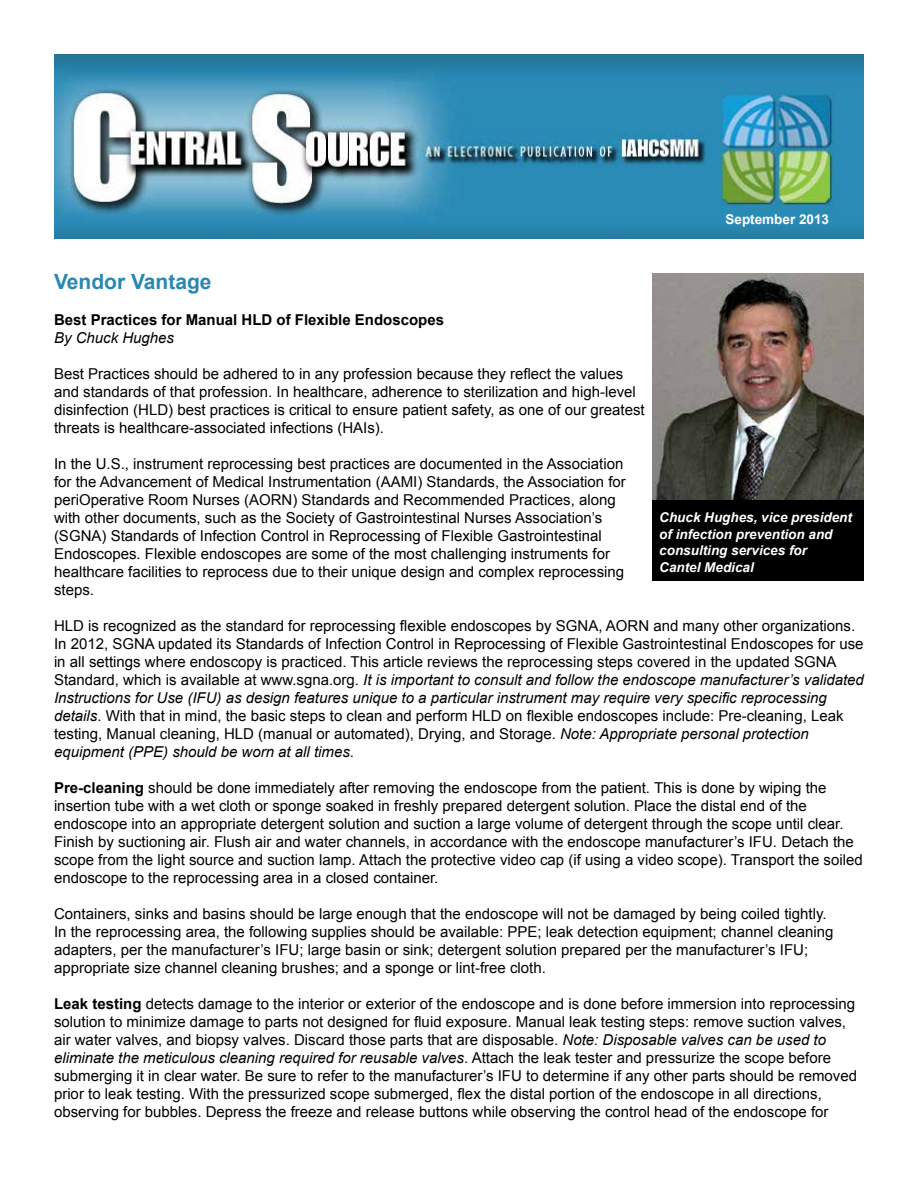
<style>
.page{position:relative;width:918px;height:1188px;background:#fff}
.page>*{position:absolute;margin:0;border:0;box-sizing:border-box;transform-origin:0 0}
.t1{font:700 21px "Arial";color:#2a87b2}
.t2{font:15px/18px "Arial";color:#000}
.t3{font:700 15px "Arial";color:#000}
.t4{font:italic 15px "Arial";color:#000}
.t5{font:italic 700 13.5px/16.5px "Arial";color:#fff}
.t6{font:700 13.5px "Arial";color:#fff}
.s1{font-style:italic}
.s2{font-weight:700}
</style>
<div class="page">
<img style="left:652px;top:274px;width:212px;height:226px">
<div style="left:652px;top:500px;width:212px;height:81px;background:#000"></div>
<img style="left:54px;top:54px;width:810px;height:184px">
<p class="t6" style="left:726px;top:210px;width:105px">September 2013</p>
<h1 class="t1" style="left:54px;top:268px;width:159px">Vendor Vantage</h1>
<p class="t3" style="left:54px;top:310px;width:392px">Best Practices for Manual HLD of Flexible Endoscopes</p>
<p class="t4" style="left:54px;top:328px;width:122px">By Chuck Hughes</p>
<p class="t2" style="left:54px;top:365px;width:592px">Best Practices should be adhered to in any profession because they reflect the values and standards of that profession. In healthcare, adherence to sterilization and high-level disinfection (HLD) best practices is critical to ensure patient safety, as one of our greatest threats is healthcare-associated infections (HAIs).</p>
<p class="t2" style="left:54px;top:455px;width:573px">In the U.S., instrument reprocessing best practices are documented in the Association for the Advancement of Medical Instrumentation (AAMI) Standards, the Association for periOperative Room Nurses (AORN) Standards and Recommended Practices, along with other documents, such as the Society of Gastrointestinal Nurses Association’s (SGNA) Standards of Infection Control in Reprocessing of Flexible Gastrointestinal Endoscopes. Flexible endoscopes are some of the most challenging instruments for healthcare facilities to reprocess due to their unique design and complex reprocessing steps.</p>
<p class="t2" style="left:54px;top:617px;width:811px">HLD is recognized as the standard for reprocessing flexible endoscopes by SGNA, AORN and many other organizations.<br>In 2012, SGNA updated its Standards of Infection Control in Reprocessing of Flexible Gastrointestinal Endoscopes for use in all settings where endoscopy is practiced. This article reviews the reprocessing steps covered in the updated SGNA Standard, which is available at www.sgna.org. <span class="s1">It is important to consult and follow the endoscope manufacturer’s validated Instructions for Use (IFU) as design features unique to a particular instrument may require very specific reprocessing details</span>. With that in mind, the basic steps to clean and perform HLD on flexible endoscopes include: Pre-cleaning, Leak testing, Manual cleaning, HLD (manual or automated), Drying, and Storage. <span class="s1">Note: Appropriate personal protection equipment (PPE) should be worn at all times</span>.</p>
<p class="t2" style="left:54px;top:779px;width:810px"><span class="s2">Pre-cleaning</span> should be done immediately after removing the endoscope from the patient. This is done by wiping the insertion tube with a wet cloth or sponge soaked in freshly prepared detergent solution. Place the distal end of the endoscope into an appropriate detergent solution and suction a large volume of detergent through the scope until clear.<br>Finish by suctioning air. Flush air and water channels, in accordance with the endoscope manufacturer’s IFU. Detach the scope from the light source and suction lamp. Attach the protective video cap (if using a video scope). Transport the soiled endoscope to the reprocessing area in a closed container.</p>
<p class="t2" style="left:54px;top:905px;width:781px">Containers, sinks and basins should be large enough that the endoscope will not be damaged by being coiled tightly.<br>In the reprocessing area, the following supplies should be available: PPE; leak detection equipment; channel cleaning adapters, per the manufacturer’s IFU; large basin or sink; detergent solution prepared per the manufacturer’s IFU; appropriate size channel cleaning brushes; and a sponge or lint-free cloth.</p>
<p class="t2" style="left:54px;top:995px;width:805px"><span class="s2">Leak testing</span> detects damage to the interior or exterior of the endoscope and is done before immersion into reprocessing solution to minimize damage to parts not designed for fluid exposure. Manual leak testing steps: remove suction valves, air water valves, and biopsy valves. Discard those parts that are disposable. <span class="s1">Note: Disposable valves can be used to eliminate the meticulous cleaning required for reusable valves</span>. Attach the leak tester and pressurize the scope before submerging it in clear water. Be sure to refer to the manufacturer’s IFU to determine if any other parts should be removed prior to leak testing. With the pressurized scope submerged, flex the distal portion of the endoscope in all directions, observing for bubbles. Depress the freeze and release buttons while observing the control head of the endoscope for</p>
<p class="t5" style="left:659px;top:510px;width:194px">Chuck Hughes, vice president of infection prevention and consulting services for<br>Cantel Medical</p>
</div>
